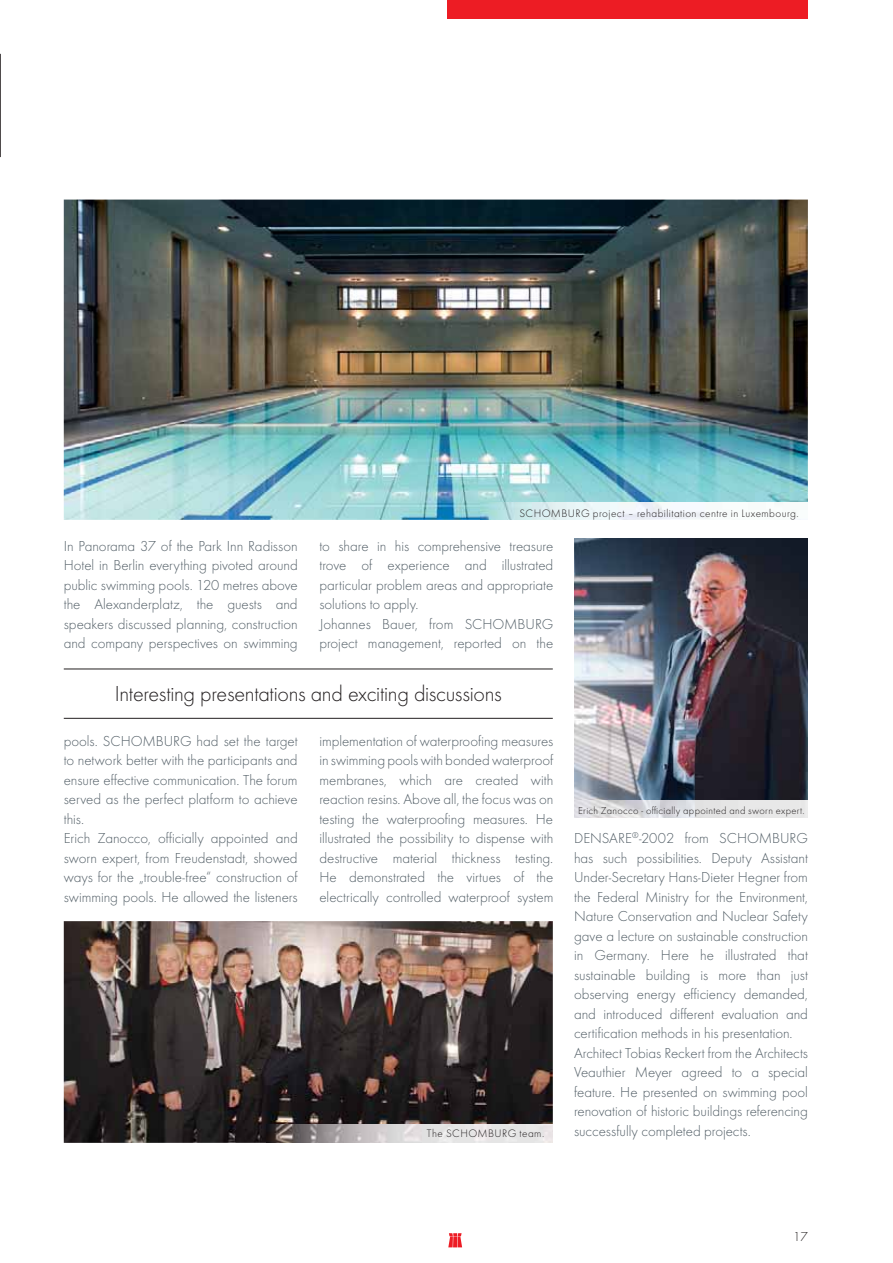
<style>
.page{position:relative;width:893px;height:1263px;background:#fff}
.page>*{position:absolute;margin:0;border:0;box-sizing:border-box;transform-origin:0 0}
.t1{font:300 22.5px "Futura TOT";letter-spacing:-.01em;color:#231f20}
.t2{font:300 15px/19.5px "Futura TOT";letter-spacing:-.005em;color:#525e66}
.t3{font:300 13.5px "Futura TOT";color:#231f20}
.t4{font:300 11.25px "Futura TOT";letter-spacing:.035em;color:#231f20}
.t5{font:300 10.5px "Futura TOT";letter-spacing:.03em;color:#231f20}
</style>
<div class="page">
<div style="left:448px;top:0;width:360px;height:19px;background:#ed1c24"></div>
<svg style="left:448px;top:1233px;width:14px;height:14px"></svg>
<hr style="left:0;top:54px;width:1px;height:103px;background:#231f20">
<img style="left:64px;top:921px;width:489px;height:222px">
<img style="left:267px;top:1124px;width:286px;height:19px">
<hr style="left:64px;top:669px;width:489px;height:1px;background:#231f20">
<hr style="left:64px;top:718px;width:489px;height:1px;background:#231f20">
<img style="left:64px;top:200px;width:744px;height:320px">
<img style="left:480px;top:502px;width:328px;height:18px">
<img style="left:574px;top:539px;width:234px;height:261px">
<svg style="left:574px;top:800px;width:234px;height:18px"></svg>
<p class="t2" style="left:64px;top:537px;width:235px;text-align:justify">In Panorama 37 of the Park Inn Radisson Hotel in Berlin everything pivoted around public swimming pools. 120 metres above the Alexanderplatz, the guests and speakers discussed planning, construction and company perspectives on swimming</p>
<p class="t4" style="left:519px;top:508px;width:281px">SCHOMBURG project – rehabilitation centre in Luxembourg.</p>
<p class="t2" style="left:319px;top:537px;width:235px">to share in his comprehensive treasure trove of experience and illustrated particular problem areas and appropriate solutions to apply.<br>Johannes Bauer, from SCHOMBURG project management, reported on the</p>
<h1 class="t1" style="left:115px;top:682px;width:389px">Interesting presentations and exciting discussions</h1>
<p class="t2" style="left:64px;top:732px;width:235px">pools. SCHOMBURG had set the target to network better with the participants and ensure effective communication. The forum served as the perfect platform to achieve this.<br>Erich Zanocco, officially appointed and sworn expert, from Freudenstadt, showed ways for the „trouble-free“ construction of swimming pools. He allowed the listeners</p>
<p class="t2" style="left:319px;top:732px;width:235px;text-align:justify">implementation of waterproofing measures in swimming pools with bonded waterproof membranes, which are created with reaction resins. Above all, the focus was on testing the waterproofing measures. He illustrated the possibility to dispense with destructive material thickness testing.<br>He demonstrated the virtues of the electrically controlled waterproof system</p>
<p class="t4" style="left:427px;top:1128px;width:119px">The SCHOMBURG team.</p>
<p class="t5" style="left:578px;top:805px;width:228px">Erich Zanocco - officially appointed and sworn expert.</p>
<p class="t2" style="left:574px;top:829px;width:235px">DENSARE<sup>®</sup>-2002 from SCHOMBURG has such possibilities. Deputy Assistant Under-Secretary Hans-Dieter Hegner from the Federal Ministry for the Environment, Nature Conservation and Nuclear Safety gave a lecture on sustainable construction in Germany. Here he illustrated that sustainable building is more than just observing energy efficiency demanded, and introduced different evaluation and certification methods in his presentation.<br>Architect Tobias Reckert from the Architects Veauthier Meyer agreed to a special feature. He presented on swimming pool renovation of historic buildings referencing successfully completed projects.</p>
<p class="t3" style="left:793px;top:1230px;width:16px">17</p>
</div>
